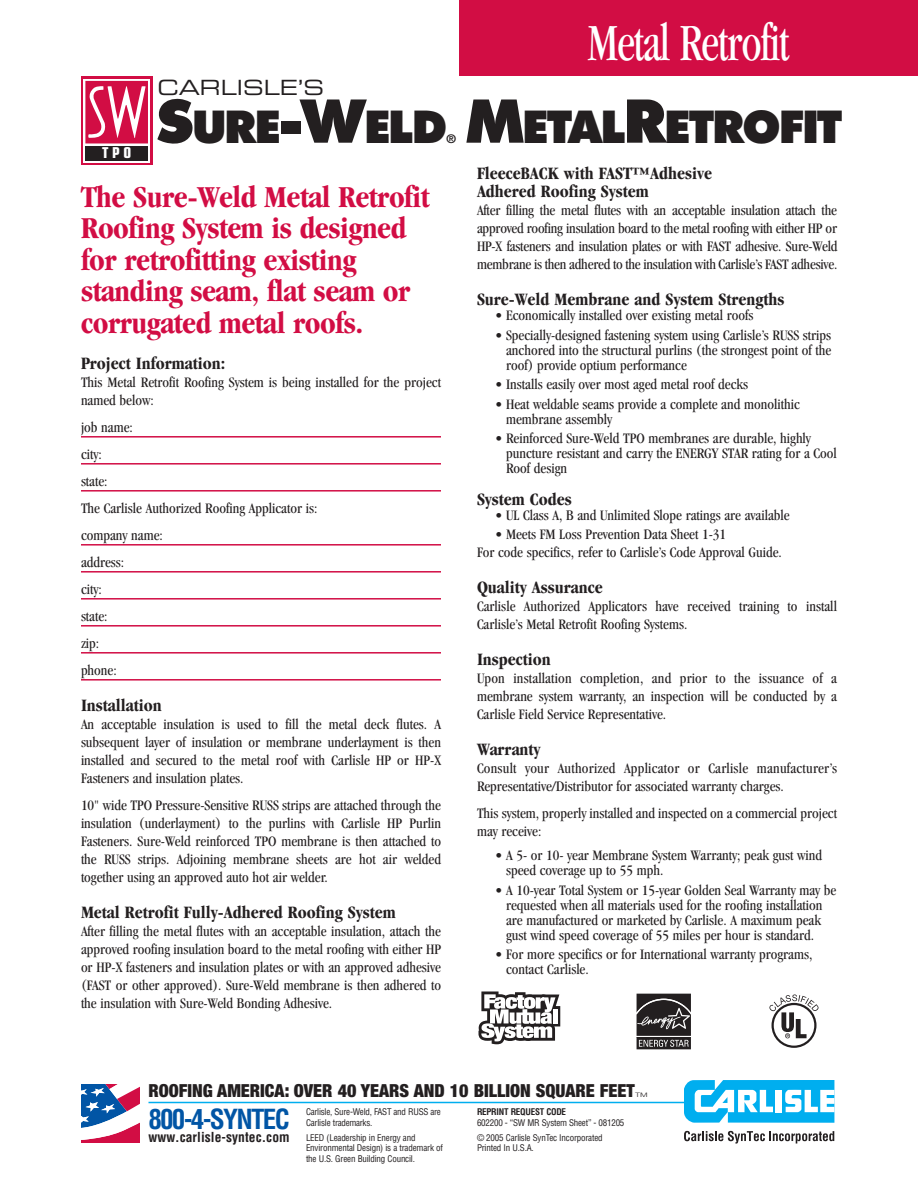
<style>
.page{position:relative;width:918px;height:1188px;background:#fff}
.page>*{position:absolute;margin:0;border:0;box-sizing:border-box;transform-origin:0 0}
.t1{font:60px "Playmate";color:#fff}
.t2{font:condensed 54px "Garamond";letter-spacing:-.02em;color:#fff;scale:.85 1}
.t3{font:800 45px "Tempest";color:#231f20}
.t4{font:700 condensed 31.5px/31.5px "Garamond";letter-spacing:-.015em;color:#d20d44}
.t5{font:700 condensed 27px "Helvetica";letter-spacing:-.065em;color:#0155a5}
.t6{font:21px "Eurostile Extended Two";color:#231f20}
.t7{font:700 condensed 18px/18px "Garamond";color:#231f20}
.t8{font:900 condensed 18px "Helvetica Neue";color:#231f20}
.t9{font:condensed 15px/18px "Garamond";color:#231f20}
.t10{font:700 condensed 15px "Eurostile";color:#fff}
.t11{font:700 condensed 13.5px "Helvetica";letter-spacing:.005em;color:#231f20}
.t12{font:700 12px "Helvetica Neue";color:#231f20}
.t13{font:condensed 9px/10.5px "Helvetica";letter-spacing:-.02em;color:#231f20}
.t14{font:700 condensed 9px "Helvetica";letter-spacing:-.025em;color:#231f20}
.t15{font:300 6.15px "Helvetica";color:#231f20;scale:1.5 1}
.s1{font-size:60px}
</style>
<div class="page">
<div style="left:459px;top:0;width:459px;height:76px;background:#d20d44"></div>
<hr style="left:148px;top:1102px;width:545px;height:1px;background:#00aeef">
<svg style="left:81px;top:1084px;width:59px;height:59px"></svg>
<svg style="left:684px;top:1080px;width:150px;height:43px"></svg>
<svg style="left:684px;top:1131px;width:150px;height:13px"></svg>
<hr style="left:81px;top:436px;width:360px;height:2px;background:#d20d44">
<hr style="left:81px;top:463px;width:360px;height:2px;background:#d20d44">
<hr style="left:81px;top:490px;width:360px;height:2px;background:#d20d44">
<hr style="left:81px;top:544px;width:360px;height:2px;background:#d20d44">
<hr style="left:81px;top:571px;width:360px;height:2px;background:#d20d44">
<hr style="left:81px;top:598px;width:360px;height:2px;background:#d20d44">
<hr style="left:81px;top:625px;width:360px;height:2px;background:#d20d44">
<hr style="left:81px;top:652px;width:360px;height:2px;background:#d20d44">
<hr style="left:81px;top:679px;width:360px;height:2px;background:#d20d44">
<svg style="left:478px;top:991px;width:82px;height:53px"></svg>
<div style="left:635px;top:992px;width:57px;height:45px;background:#afaeae"></div>
<svg style="left:635px;top:994px;width:57px;height:56px;background:#514e4f"></svg>
<svg style="left:770px;top:994px;width:49px;height:54px"></svg>
<svg style="left:152px;top:76px;width:1px;height:89px"></svg>
<div style="left:81px;top:76px;width:71px;height:89px;background:#d20d44"></div>
<svg style="left:83px;top:79px;width:67px;height:84px"></svg>
<div style="left:85px;top:81px;width:63px;height:62px;background:#d20d44"></div>
<div style="left:85px;top:146px;width:63px;height:14px;background:#231f20"></div>
<h1 class="t1" style="left:87px;top:82px;width:61px">SW</h1>
<p class="t10" style="left:102px;top:148px;width:31px">TPO</p>
<h2 class="t2" style="left:588px;top:22px;width:239px">Metal Retrofit</h2>
<h3 class="t6" style="left:158px;top:79px;width:168px">CARLISLE’S</h3>
<h3 class="t3" style="left:158px;top:101px;width:685px"><span class="s1">S</span>URE<span class="s1">-W</span>ELD <span class="s1">M</span>ETAL<span class="s1">R</span>ETROFIT</h3>
<p class="t12" style="left:446px;top:134px;width:11px">®</p>
<h3 class="t4" style="left:81px;top:183px;width:350px">The Sure-Weld Metal Retrofit<br>Roofing System is designed for retrofitting existing standing seam, flat seam or corrugated metal roofs.</h3>
<p class="t7" style="left:81px;top:355px;width:146px">Project Information:</p>
<p class="t9" style="left:81px;top:374px;width:362px">This Metal Retrofit Roofing System is being installed for the project named below:</p>
<p class="t9" style="left:81px;top:414px;width:238px;line-height:27px">job name:<br>city:<br>state:<br>The Carlisle Authorized Roofing Applicator is: company name:<br>address:<br>city:<br>state:<br>zip:<br>phone:</p>
<p class="t7" style="left:81px;top:697px;width:82px">Installation</p>
<p class="t9" style="left:81px;top:716px;width:362px;text-align:justify">An acceptable insulation is used to fill the metal deck flutes. A subsequent layer of insulation or membrane underlayment is then installed and secured to the metal roof with Carlisle HP or HP-X Fasteners and insulation plates.</p>
<p class="t9" style="left:81px;top:797px;width:362px;text-align:justify">10" wide TPO Pressure-Sensitive RUSS strips are attached through the insulation (underlayment) to the purlins with Carlisle HP Purlin Fasteners. Sure-Weld reinforced TPO membrane is then attached to the RUSS strips. Adjoining membrane sheets are hot air welded together using an approved auto hot air welder.</p>
<p class="t7" style="left:81px;top:904px;width:316px">Metal Retrofit Fully-Adhered Roofing System</p>
<p class="t9" style="left:81px;top:923px;width:362px;text-align:justify">After filling the metal flutes with an acceptable insulation, attach the approved roofing insulation board to the metal roofing with either HP or HP-X fasteners and insulation plates or with an approved adhesive (FAST or other approved). Sure-Weld membrane is then adhered to the insulation with Sure-Weld Bonding Adhesive.</p>
<p class="t7" style="left:477px;top:166px;width:237px">FleeceBACK with FAST™Adhesive<br>Adhered Roofing System</p>
<p class="t9" style="left:477px;top:202px;width:362px;text-align:justify">After filling the metal flutes with an acceptable insulation attach the approved roofing insulation board to the metal roofing with either HP or HP-X fasteners and insulation plates or with FAST adhesive. Sure-Weld membrane is then adhered to the insulation with Carlisle’s FAST adhesive.</p>
<p class="t7" style="left:477px;top:292px;width:309px">Sure-Weld Membrane and System Strengths</p>
<p class="t9" style="left:495px;top:307px;width:260px">• Economically installed over existing metal roofs</p>
<p class="t9" style="left:506px;top:328px;width:327px;line-height:15px;text-align:justify;text-indent:-11px">• Specially-designed fastening system using Carlisle’s RUSS strips anchored into the structural purlins (the strongest point of the roof) provide optium performance</p>
<p class="t9" style="left:495px;top:376px;width:255px">• Installs easily over most aged metal roof decks</p>
<p class="t9" style="left:506px;top:397px;width:295px;line-height:15px;text-indent:-11px">• Heat weldable seams provide a complete and monolithic membrane assembly</p>
<p class="t9" style="left:506px;top:432px;width:332px;line-height:15px;text-indent:-11px">• Reinforced Sure-Weld TPO membranes are durable, highly puncture resistant and carry the ENERGY STAR rating for a Cool<br>Roof design</p>
<p class="t7" style="left:477px;top:491px;width:96px">System Codes</p>
<p class="t9" style="left:495px;top:507px;width:296px">• UL Class A, B and Unlimited Slope ratings are available</p>
<p class="t9" style="left:477px;top:526px;width:306px;text-indent:18px">• Meets FM Loss Prevention Data Sheet 1-31<br>For code specifics, refer to Carlisle’s Code Approval Guide.</p>
<p class="t7" style="left:477px;top:580px;width:127px">Quality Assurance</p>
<p class="t9" style="left:477px;top:598px;width:362px">Carlisle Authorized Applicators have received training to install<br>Carlisle’s Metal Retrofit Roofing Systems.</p>
<p class="t7" style="left:477px;top:652px;width:75px">Inspection</p>
<p class="t9" style="left:477px;top:670px;width:362px;text-align:justify">Upon installation completion, and prior to the issuance of a membrane system warranty, an inspection will be conducted by a Carlisle Field Service Representative.</p>
<p class="t7" style="left:477px;top:742px;width:65px">Warranty</p>
<p class="t9" style="left:477px;top:760px;width:362px">Consult your Authorized Applicator or Carlisle manufacturer’s<br>Representative/Distributor for associated warranty charges.</p>
<p class="t9" style="left:477px;top:805px;width:362px">This system, properly installed and inspected on a commercial project may receive:</p>
<p class="t9" style="left:506px;top:849px;width:318px;line-height:15px;text-indent:-11px">• A 5- or 10- year Membrane System Warranty; peak gust wind speed coverage up to 55 mph.</p>
<p class="t9" style="left:506px;top:883px;width:332px;line-height:15px;text-indent:-11px">• A 10-year Total System or 15-year Golden Seal Warranty may be requested when all materials used for the roofing installation are manufactured or marketed by Carlisle. A maximum peak gust wind speed coverage of 55 miles per hour is standard.</p>
<p class="t9" style="left:506px;top:948px;width:308px;line-height:15px;text-indent:-11px">• For more specifics or for International warranty programs, contact Carlisle.</p>
<p class="t8" style="left:148px;top:1084px;width:488px">ROOFING AMERICA: OVER 40 YEARS AND 10 BILLION SQUARE FEET</p>
<p class="t15" style="left:635px;top:1092px;width:10px">TM</p>
<h3 class="t5" style="left:148px;top:1104px;width:143px">800-4-SYNTEC</h3>
<p class="t11" style="left:148px;top:1130px;width:143px">www.carlisle-syntec.com</p>
<p class="t14" style="left:477px;top:1107px;width:91px">REPRINT REQUEST CODE</p>
<p class="t13" style="left:477px;top:1115px;width:149px;line-height:15px">602200 - “SW MR System Sheet” - 081205 © 2005 Carlisle SynTec Incorporated</p>
<p class="t13" style="left:477px;top:1143px;width:58px">Printed In U.S.A.</p>
<p class="t13" style="left:306px;top:1107px;width:136px">Carlisle, Sure-Weld, FAST and RUSS are<br>Carlisle trademarks.</p>
<p class="t13" style="left:306px;top:1132px;width:138px">LEED (Leadership in Energy and<br>Environmental Design) is a trademark of the U.S. Green Building Council.</p>
</div>
